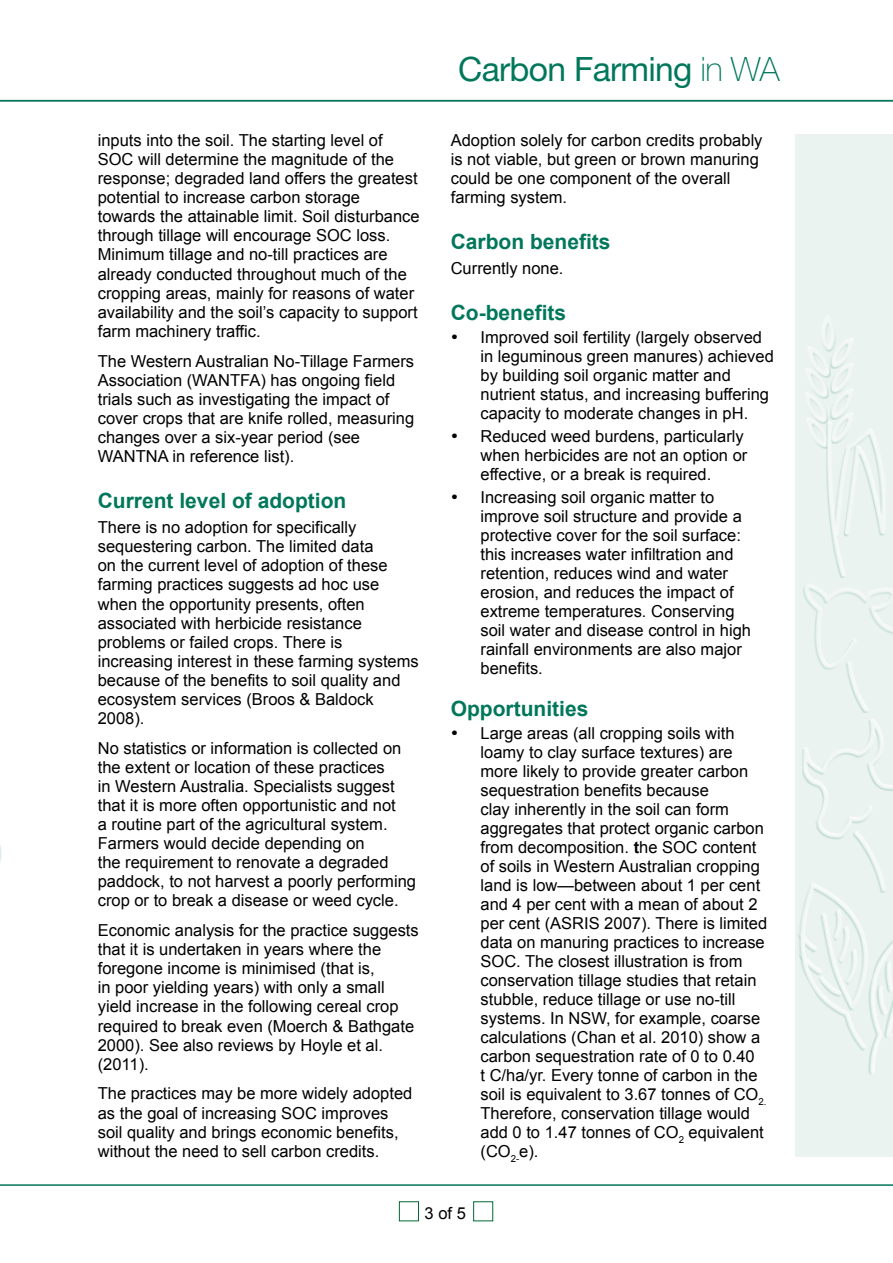
<style>
.page{position:relative;width:893px;height:1263px;background:#fff}
.page>*{position:absolute;margin:0;border:0;box-sizing:border-box;transform-origin:0 0}
.t1{font:33.6px "Helvetica Neue";letter-spacing:-.02em;color:#00775b}
.subhead{font:700 21px "Arial";color:#00775b}
.paragragh{font:16.5px/19px "Arial";color:#000}
.paralist{font:16.5px/19px "Arial";color:#000}
.s1{font-weight:100}
.s2{font-weight:700}
</style>
<div class="page">
<div style="left:795px;top:134px;width:98px;height:1023px;background:#ebf3f0"></div>
<svg style="left:798px;top:323px;width:95px;height:752px"></svg>
<div style="left:845px;top:661px;width:23px;height:50px;background:#ebf3f0"></div>
<div style="left:845px;top:662px;width:23px;height:51px;background:#00775b;opacity:.2"></div>
<hr style="left:0;top:100px;width:893px;height:1px;background:#00775b">
<hr style="left:0;top:1184px;width:893px;height:2px;background:#00775b">
<div style="left:399px;top:1201px;width:20px;height:20px;border:1px solid #006833"></div>
<svg style="left:0;top:845px;width:2px;height:17px"></svg>
<p class="paragragh" style="left:98px;top:131px;width:323px">inputs into the soil. The starting level of SOC will determine the magnitude of the response; degraded land offers the greatest potential to increase carbon storage towards the attainable limit. Soil disturbance through tillage will encourage SOC loss.<br>Minimum tillage and no-till practices are already conducted throughout much of the cropping areas, mainly for reasons of water availability and the soil’s capacity to support farm machinery traffic.</p>
<p class="paragragh" style="left:98px;top:351px;width:318px">The Western Australian No-Tillage Farmers Association (WANTFA) has ongoing field trials such as investigating the impact of cover crops that are knife rolled, measuring changes over a six-year period (see WANTNA in reference list).</p>
<p class="subhead" style="left:98px;top:488px;width:250px">Current level of adoption</p>
<p class="paragragh" style="left:98px;top:518px;width:322px">There is no adoption for specifically sequestering carbon. The limited data<br>on the current level of adoption of these farming practices suggests ad hoc use when the opportunity presents, often associated with herbicide resistance problems or failed crops. There is increasing interest in these farming systems because of the benefits to soil quality and ecosystem services (Broos &amp; Baldock 2008).</p>
<p class="paragragh" style="left:98px;top:738px;width:320px">No statistics or information is collected on the extent or location of these practices<br>in Western Australia. Specialists suggest that it is more often opportunistic and not<br>a routine part of the agricultural system.<br>Farmers would decide depending on<br>the requirement to renovate a degraded paddock, to not harvest a poorly performing crop or to break a disease or weed cycle.</p>
<p class="paragragh" style="left:98px;top:921px;width:322px">Economic analysis for the practice suggests that it is undertaken in years where the foregone income is minimised (that is,<br>in poor yielding years) with only a small yield increase in the following cereal crop required to break even (Moerch &amp; Bathgate 2000). See also reviews by Hoyle et al. (2011).</p>
<p class="paragragh" style="left:98px;top:1084px;width:316px">The practices may be more widely adopted as the goal of increasing SOC improves soil quality and brings economic benefits, without the need to sell carbon credits.</p>
<p class="t1" style="left:458px;top:49px;width:323px">Carbon Farming <span class="s1">in WA</span></p>
<p class="paragragh" style="left:451px;top:131px;width:313px">Adoption solely for carbon credits probably is not viable, but green or brown manuring could be one component of the overall farming system.</p>
<p class="subhead" style="left:451px;top:229px;width:161px">Carbon benefits</p>
<p class="paragragh" style="left:451px;top:259px;width:114px">Currently none.</p>
<p class="subhead" style="left:451px;top:300px;width:117px">Co-benefits</p>
<p class="paralist" style="left:480px;top:327px;width:295px;text-indent:-30px">• Improved soil fertility (largely observed in leguminous green manures) achieved by building soil organic matter and nutrient status, and increasing buffering capacity to moderate changes in pH.</p>
<p class="paralist" style="left:480px;top:427px;width:268px;text-indent:-30px">• Reduced weed burdens, particularly when herbicides are not an option or effective, or a break is required.</p>
<p class="paralist" style="left:480px;top:488px;width:272px;text-indent:-30px">• Increasing soil organic matter to improve soil structure and provide a protective cover for the soil surface: this increases water infiltration and retention, reduces wind and water erosion, and reduces the impact of extreme temperatures. Conserving soil water and disease control in high rainfall environments are also major benefits.</p>
<p class="subhead" style="left:451px;top:696px;width:139px">Opportunities</p>
<p class="paralist" style="left:480px;top:723px;width:288px;text-indent:-30px">• Large areas (all cropping soils with loamy to clay surface textures) are more likely to provide greater carbon sequestration benefits because<br>clay inherently in the soil can form aggregates that protect organic carbon from decomposition. <span class="s2">t</span>he SOC content of soils in Western Australian cropping land is low—between about 1 per cent and 4 per cent with a mean of about 2 per cent (ASRIS 2007). There is limited data on manuring practices to increase SOC. The closest illustration is from conservation tillage studies that retain stubble, reduce tillage or use no-till systems. In NSW, for example, coarse calculations (Chan et al. 2010) show a carbon sequestration rate of 0 to 0.40<br>t C/ha/yr. Every tonne of carbon in the soil is equivalent to 3.67 tonnes of CO<sub>2.<br></sub>Therefore, conservation tillage would add 0 to 1.47 tonnes of CO<sub>2</sub> equivalent (CO<sub>2-</sub>e).</p>
<p class="paralist" style="left:425px;top:1204px;width:43px">3 of 5</p>
</div>
